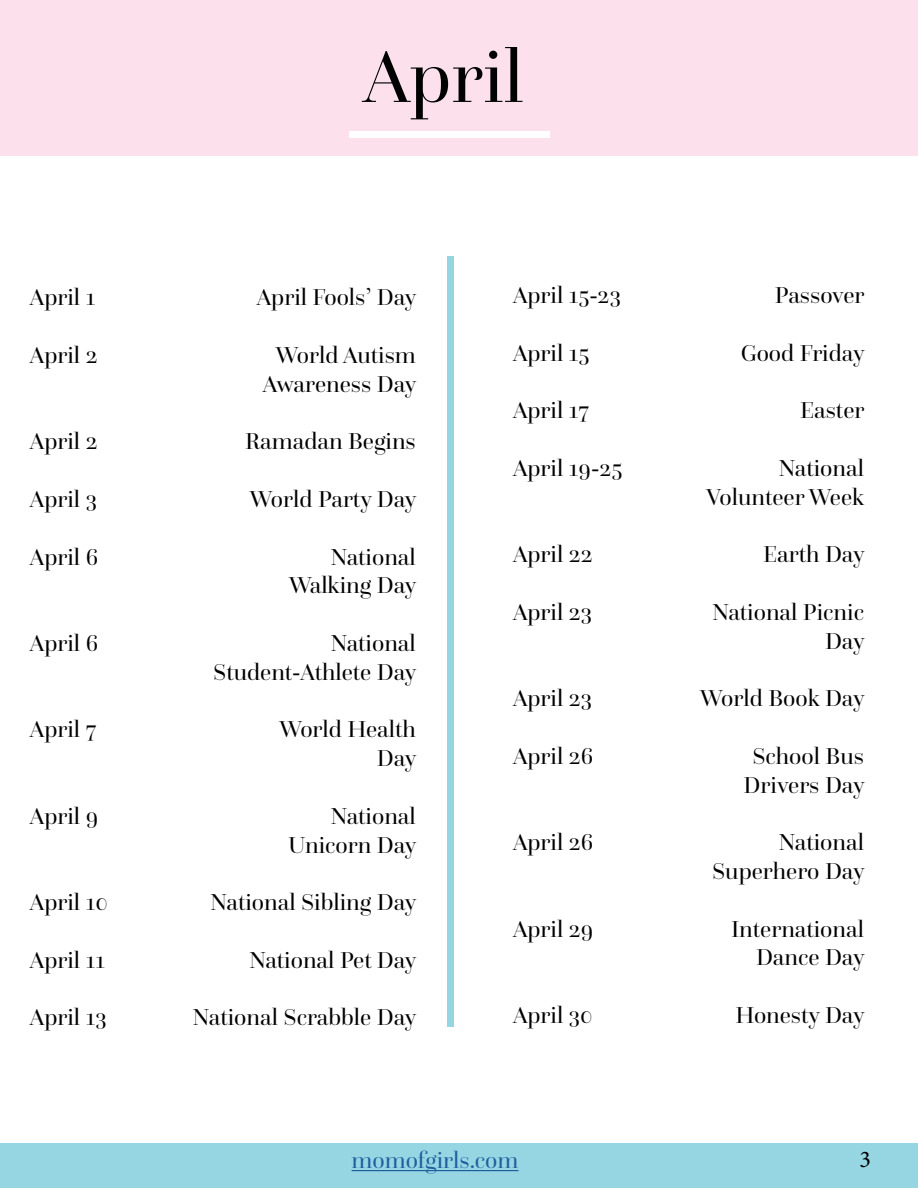
<style>
.page{position:relative;width:918px;height:1188px;background:#fff}
.page>*{position:absolute;margin:0;border:0;box-sizing:border-box;transform-origin:0 0}
.t1{font:76.5px "Questa Grande";color:#000101}
.t2{font:24px/28.8px "Questa Grande";color:#000;text-align:right}
.t3{font:24px "Questa Grande";color:#215e9e}
.t4{font:24px "Minion Pro";color:#000}
</style>
<div class="page">
<div style="left:0;top:0;width:918px;height:155px;background:#fce1ec"></div>
<div style="left:349px;top:131px;width:200px;height:7px;background:#fff"></div>
<div style="left:0;top:1143px;width:918px;height:45px;background:#96d6e3"></div>
<div style="left:447px;top:256px;width:7px;height:771px;background:#96d6e3"></div>
<hr style="left:352px;top:1170px;width:166px;height:1px;background:#215e9e">
<h1 class="t1" style="left:363px;top:31px;width:162px">April</h1>
<p class="t2" style="left:30px;top:283px;width:67px">April 1</p>
<p class="t2" style="left:257px;top:283px;width:161px">April Fools’ Day</p>
<p class="t2" style="left:30px;top:341px;width:69px">April 2</p>
<p class="t2" style="left:263px;top:341px;width:155px;text-align:center">World Autism<br>Awareness Day</p>
<p class="t2" style="left:30px;top:427px;width:69px">April 2</p>
<p class="t2" style="left:245px;top:427px;width:172px">Ramadan Begins</p>
<p class="t2" style="left:30px;top:485px;width:69px">April 3</p>
<p class="t2" style="left:250px;top:485px;width:168px">World Party Day</p>
<p class="t2" style="left:30px;top:542px;width:70px">April 6</p>
<p class="t2" style="left:289px;top:542px;width:129px">National<br>Walking Day</p>
<p class="t2" style="left:30px;top:629px;width:70px">April 6</p>
<p class="t2" style="left:213px;top:629px;width:205px">National<br>Student-Athlete Day</p>
<p class="t2" style="left:30px;top:715px;width:68px">April 7</p>
<p class="t2" style="left:279px;top:715px;width:139px">World Health<br>Day</p>
<p class="t2" style="left:30px;top:801px;width:70px">April 9</p>
<p class="t2" style="left:288px;top:801px;width:130px">National<br>Unicorn Day</p>
<p class="t2" style="left:30px;top:888px;width:79px">April 10</p>
<p class="t2" style="left:210px;top:888px;width:208px">National Sibling Day</p>
<p class="t2" style="left:30px;top:945px;width:76px">April 11</p>
<p class="t2" style="left:249px;top:945px;width:169px">National Pet Day</p>
<p class="t2" style="left:30px;top:1003px;width:78px">April 13</p>
<p class="t2" style="left:193px;top:1003px;width:225px">National Scrabble Day</p>
<p class="t2" style="left:513px;top:281px;width:109px">April 15-23</p>
<p class="t2" style="left:775px;top:281px;width:91px">Passover</p>
<p class="t2" style="left:513px;top:338px;width:78px">April 15</p>
<p class="t2" style="left:741px;top:338px;width:125px">Good Friday</p>
<p class="t2" style="left:513px;top:396px;width:78px">April 17</p>
<p class="t2" style="left:800px;top:396px;width:66px">Easter</p>
<p class="t2" style="left:513px;top:453px;width:111px">April 19-25</p>
<p class="t2" style="left:707px;top:453px;width:159px">National<br>Volunteer Week</p>
<p class="t2" style="left:513px;top:540px;width:81px">April 22</p>
<p class="t2" style="left:763px;top:540px;width:103px">Earth Day</p>
<p class="t2" style="left:513px;top:597px;width:81px">April 23</p>
<p class="t2" style="left:712px;top:597px;width:154px">National Picnic<br>Day</p>
<p class="t2" style="left:513px;top:684px;width:81px">April 23</p>
<p class="t2" style="left:700px;top:684px;width:166px">World Book Day</p>
<p class="t2" style="left:513px;top:741px;width:82px">April 26</p>
<p class="t2" style="left:744px;top:741px;width:122px;text-align:center">School Bus<br>Drivers Day</p>
<p class="t2" style="left:513px;top:828px;width:82px">April 26</p>
<p class="t2" style="left:712px;top:828px;width:154px">National<br>Superhero Day</p>
<p class="t2" style="left:513px;top:914px;width:82px">April 29</p>
<p class="t2" style="left:731px;top:914px;width:135px">International<br>Dance Day</p>
<p class="t2" style="left:513px;top:1001px;width:81px">April 30</p>
<p class="t2" style="left:735px;top:1001px;width:131px">Honesty Day</p>
<p class="t3" style="left:352px;top:1146px;width:168px">momofgirls.com</p>
<p class="t4" style="left:860px;top:1143px;width:13px">3</p>
</div>
